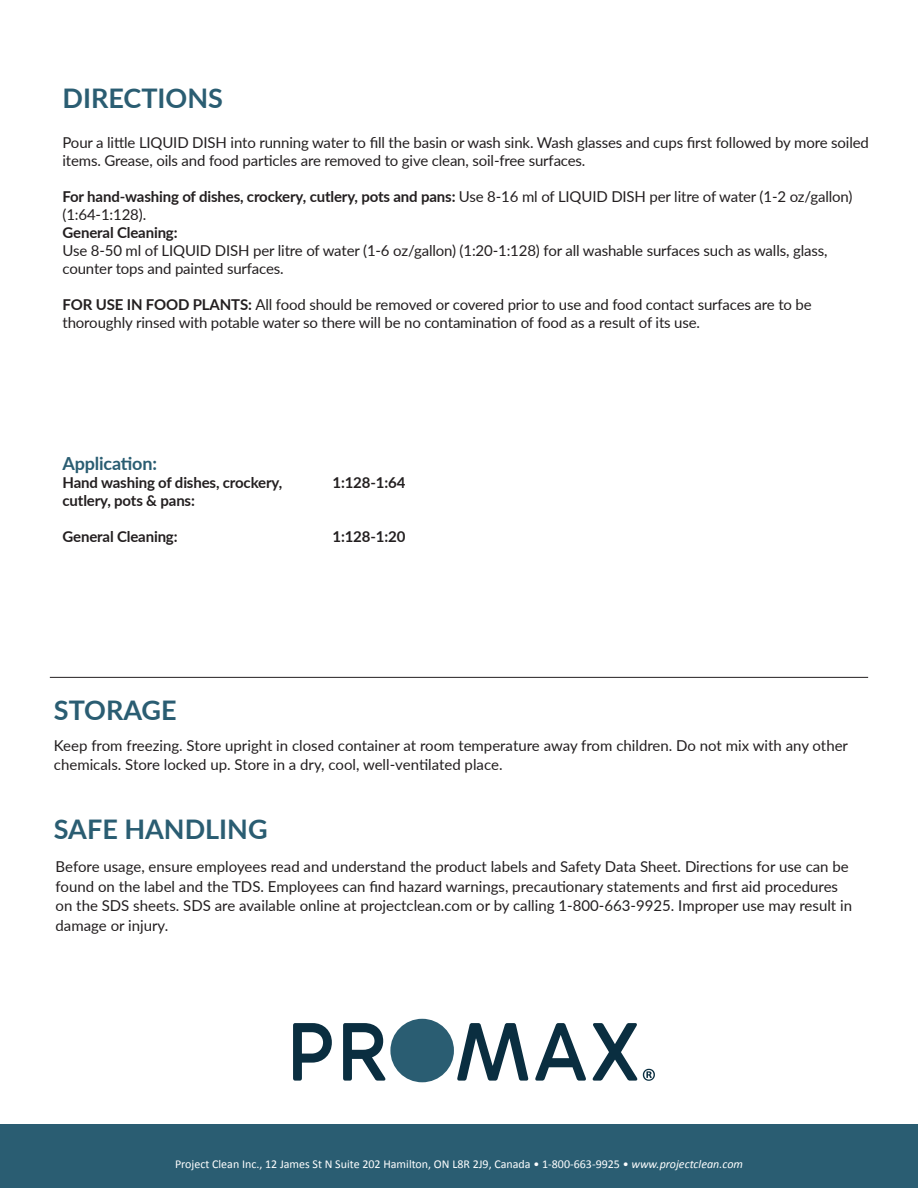
<style>
.page{position:relative;width:918px;height:1188px;background:#fff}
.page>*{position:absolute;margin:0;border:0;box-sizing:border-box;transform-origin:0 0}
.t1{font:700 27px "Lato";color:#2a5d72}
.t2{font:700 18px "Lato";letter-spacing:-.01em;color:#2a5d72}
.t3{font:15px/19.5px "Lato";letter-spacing:-.01em;color:#231f20}
.t4{font:700 15px "Lato";letter-spacing:-.01em;color:#231f20}
.t5{font:12px "Calibri";color:#fff}
.s1{font-weight:700}
.s2{font-style:italic}
</style>
<div class="page">
<hr style="left:50px;top:677px;width:818px;height:1px;background:#231f20">
<div style="left:0;top:1124px;width:918px;height:64px;background:#2a5d72"></div>
<svg style="left:293px;top:1023px;width:39px;height:58px"></svg>
<svg style="left:343px;top:1023px;width:43px;height:58px"></svg>
<svg style="left:457px;top:1023px;width:72px;height:58px"></svg>
<svg style="left:535px;top:1023px;width:51px;height:58px"></svg>
<svg style="left:592px;top:1023px;width:63px;height:58px"></svg>
<div style="left:390px;top:1019px;width:64px;height:63px;background:#2a5d72;border-radius:50%"></div>
<p class="t1" style="left:63px;top:78px;width:162px">DIRECTIONS</p>
<p class="t3" style="left:63px;top:133px;width:808px;line-height:18px">Pour a little LIQUID DISH into running water to fill the basin or wash sink. Wash glasses and cups first followed by more soiled items. Grease, oils and food particles are removed to give clean, soil-free surfaces.</p>
<p class="t3" style="left:63px;top:187px;width:792px;line-height:18px"><span class="s1">For hand-washing of dishes, crockery, cutlery, pots and pans:</span> Use 8-16 ml of LIQUID DISH per litre of water (1-2 oz/gallon) (1:64-1:128).</p>
<p class="t4" style="left:63px;top:222px;width:117px">General Cleaning:</p>
<p class="t3" style="left:63px;top:241px;width:766px;line-height:18px">Use 8-50 ml of LIQUID DISH per litre of water (1-6 oz/gallon) (1:20-1:128) for all washable surfaces such as walls, glass, counter tops and painted surfaces.</p>
<p class="t3" style="left:63px;top:295px;width:751px;line-height:18px"><span class="s1">FOR USE IN FOOD PLANTS:</span> All food should be removed or covered prior to use and food contact surfaces are to be thoroughly rinsed with potable water so there will be no contamination of food as a result of its use.</p>
<p class="t2" style="left:63px;top:450px;width:96px">Application:</p>
<p class="t4" style="left:63px;top:472px;width:221px">Hand washing of dishes, crockery,</p>
<p class="t4" style="left:333px;top:472px;width:74px">1:128-1:64</p>
<p class="t4" style="left:63px;top:490px;width:134px">cutlery, pots &amp; pans:</p>
<p class="t4" style="left:63px;top:526px;width:117px">General Cleaning:</p>
<p class="t4" style="left:333px;top:526px;width:74px">1:128-1:20</p>
<p class="t1" style="left:54px;top:691px;width:124px">STORAGE</p>
<p class="t3" style="left:54px;top:735px;width:796px">Keep from freezing. Store upright in closed container at room temperature away from children. Do not mix with any other chemicals. Store locked up. Store in a dry, cool, well-ventilated place.</p>
<p class="t1" style="left:54px;top:810px;width:215px">SAFE HANDLING</p>
<p class="t3" style="left:56px;top:856px;width:798px">Before usage, ensure employees read and understand the product labels and Safety Data Sheet. Directions for use can be found on the label and the TDS. Employees can find hazard warnings, precautionary statements and first aid procedures on the SDS sheets. SDS are available online at projectclean.com or by calling 1-800-663-9925. Improper use may result in damage or injury.</p>
<p class="t5" style="left:175px;top:1157px;width:569px">Project Clean Inc., 12 James St N Suite 202 Hamilton, ON L8R 2J9, Canada • 1-800-663-9925 • <span class="s2">www.projectclean.com</span></p>
</div>
